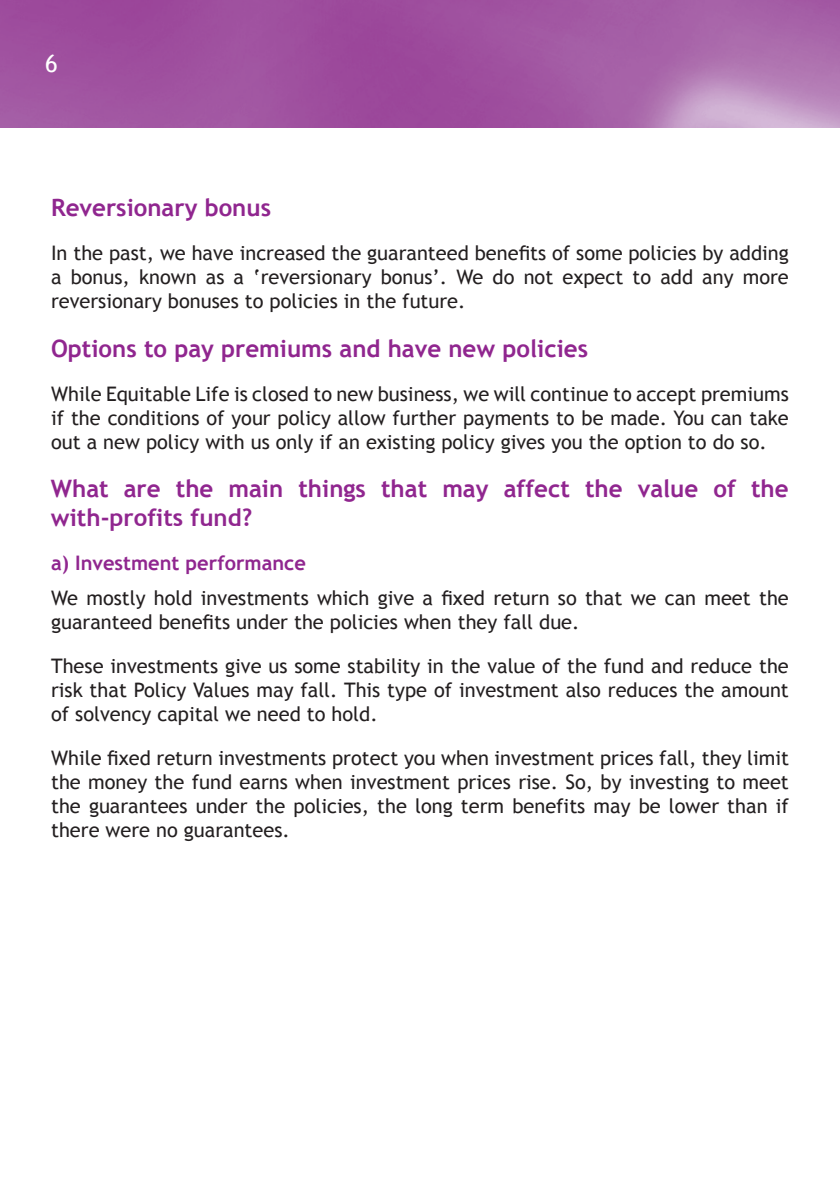
<style>
.page{position:relative;width:840px;height:1191px;background:#fff}
.page>*{position:absolute;margin:0;border:0;box-sizing:border-box;transform-origin:0 0}
.t1{font:700 24px/28.8px "Trebuchet MS";color:#90268f}
.t2{font:24px "Trebuchet MS";color:#fff}
.t3{font:20px/24px "Trebuchet MS";color:#231f20;text-align:justify}
.t4{font:700 20px "Trebuchet MS";color:#90268f}
</style>
<div class="page">
<img style="left:0;top:0;width:839px;height:128px">
<p class="t2" style="left:45px;top:50px;width:14px">6</p>
<p class="t1" style="left:51px;top:193px;width:221px">Reversionary bonus</p>
<p class="t3" style="left:51px;top:241px;width:738px">In the past, we have increased the guaranteed benefits of some policies by adding a bonus, known as a ‘reversionary bonus’. We do not expect to add any more reversionary bonuses to policies in the future.</p>
<p class="t1" style="left:51px;top:334px;width:538px">Options to pay premiums and have new policies</p>
<p class="t3" style="left:51px;top:382px;width:738px">While Equitable Life is closed to new business, we will continue to accept premiums if the conditions of your policy allow further payments to be made. You can take out a new policy with us only if an existing policy gives you the option to do so.</p>
<p class="t1" style="left:51px;top:474px;width:738px">What are the main things that may affect the value of the with-profits fund?</p>
<p class="t4" style="left:51px;top:550px;width:256px">a) Investment performance</p>
<p class="t3" style="left:51px;top:586px;width:738px">We mostly hold investments which give a fixed return so that we can meet the guaranteed benefits under the policies when they fall due.</p>
<p class="t3" style="left:51px;top:654px;width:739px">These investments give us some stability in the value of the fund and reduce the risk that Policy Values may fall. This type of investment also reduces the amount of solvency capital we need to hold.</p>
<p class="t3" style="left:51px;top:746px;width:739px">While fixed return investments protect you when investment prices fall, they limit the money the fund earns when investment prices rise. So, by investing to meet the guarantees under the policies, the long term benefits may be lower than if there were no guarantees.</p>
</div>
